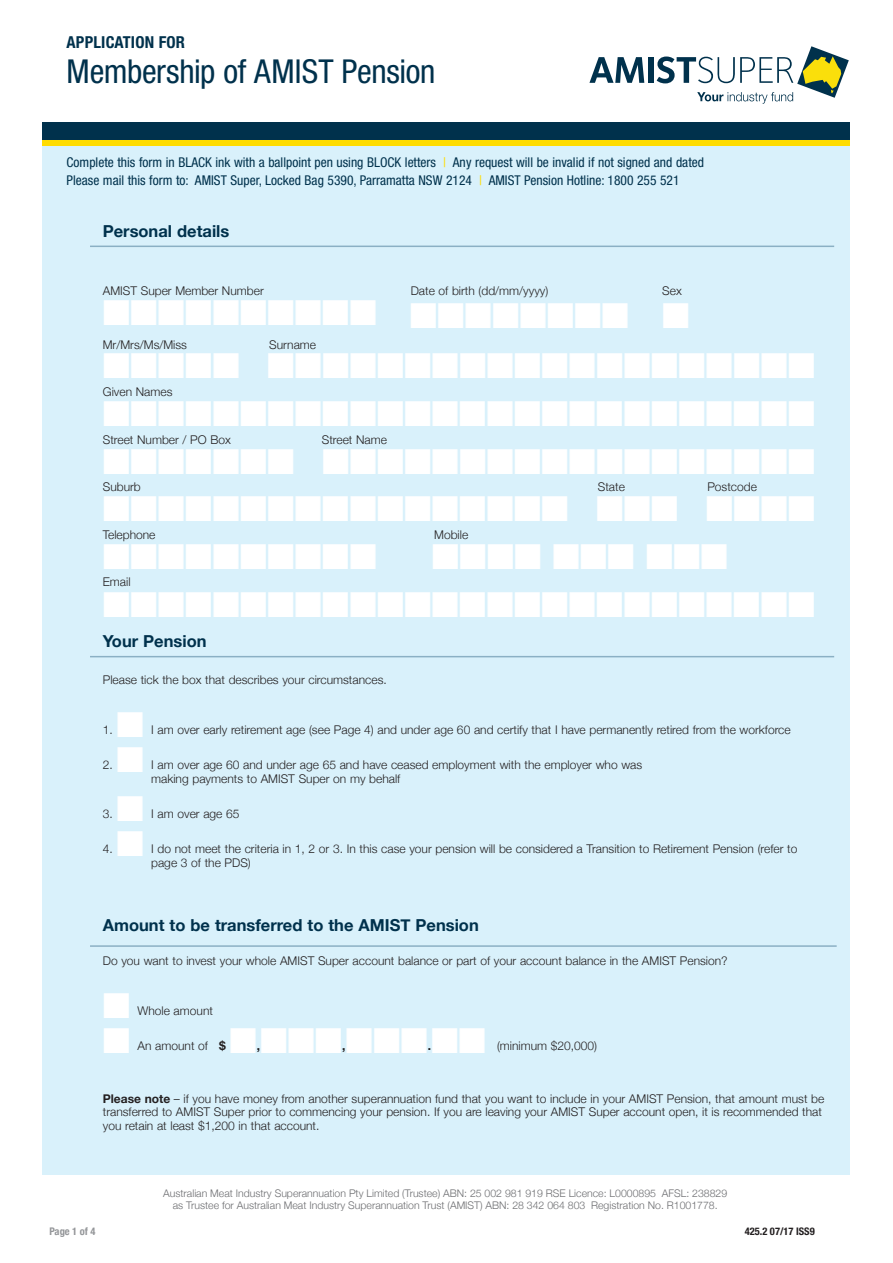
<style>
.page{position:relative;width:893px;height:1263px;background:#fff}
.page>*{position:absolute;margin:0;border:0;box-sizing:border-box;transform-origin:0 0}
.FORM_Field_Hd_3{font:36px "Zapf Dingbats ITC";color:#fff}
.t1{font:condensed 33px "Helvetica Neue LT Std";letter-spacing:-.01em;color:#00314c}
.FORM_Field_Hd_2_1{font:700 16.5px "Helvetica Neue";color:#00314c}
.AMIS_form_Instructio{font:700 condensed 16.5px "Helvetica Neue LT Std";letter-spacing:.01em;color:#00314c}
.t2{font:condensed 13.5px "Helvetica Neue LT Std";color:#00314c}
.FORM_Field_Hd_3-2{font:300 12px/13.5px "Helvetica Neue";color:#231f20}
.FORM_Field_Hd_3-3{font:700 12px "Helvetica Neue";color:#231f20}
.t3{font:300 10.5px/12px "Helvetica Neue";color:#6c6d70;text-align:center}
.AMIS_form_ID{font:700 condensed 10.5px "Helvetica Neue LT Std";color:#231f20}
.AMIS_form_ID-2{font:700 condensed 10.5px "Helvetica Neue";color:#939598}
.s1{color:#ffdc01}
.s2{color:#fff}
.s3{font-weight:700}
</style>
<div class="page">
<div style="left:43px;top:137px;width:807px;height:1037px;background:#d9f1fb"></div>
<svg style="left:43px;top:139px;width:807px;height:6px;background:#d4bf0d"></svg>
<div style="left:43px;top:122px;width:807px;height:17px;background:#00314c"></div>
<hr style="left:90px;top:656px;width:744px;height:1px;background:#8bb0c4">
<hr style="left:90px;top:246px;width:744px;height:1px;background:#8bb0c4">
<hr style="left:90px;top:945px;width:747px;height:2px;background:#8bb0c4">
<svg style="left:589px;top:57px;width:55px;height:26px"></svg>
<div style="left:648px;top:57px;width:6px;height:26px;background:#00314c"></div>
<svg style="left:657px;top:46px;width:192px;height:58px"></svg>
<p class="AMIS_form_Instructio" style="left:67px;top:32px;width:120px">APPLICATION FOR</p>
<p class="t1" style="left:67px;top:52px;width:370px">Membership of AMIST Pension</p>
<p class="t2" style="left:67px;top:155px;width:639px">Complete this form in BLACK ink with a ballpoint pen using BLOCK letters <span class="s1">|</span> Any request will be invalid if not signed and dated</p>
<p class="t2" style="left:67px;top:173px;width:614px">Please mail this form to: AMIST Super, Locked Bag 5390, Parramatta NSW 2124 <span class="s1">|</span> AMIST Pension Hotline: 1800 255 521</p>
<p class="FORM_Field_Hd_2_1" style="left:103px;top:218px;width:128px">Personal details</p>
<p class="FORM_Field_Hd_3-2" style="left:103px;top:283px;width:162px">AMIST Super Member Number</p>
<p class="FORM_Field_Hd_3-2" style="left:411px;top:283px;width:139px">Date of birth (dd/mm/yyyy)</p>
<p class="FORM_Field_Hd_3-2" style="left:662px;top:283px;width:21px">Sex</p>
<p class="FORM_Field_Hd_3" style="left:103px;top:296px;width:588px">■■■■■■■■■■ ■■■■■■■■ ■</p>
<p class="FORM_Field_Hd_3-2" style="left:103px;top:337px;width:86px">Mr/Mrs/Ms/Miss</p>
<p class="FORM_Field_Hd_3-2" style="left:269px;top:337px;width:48px">Surname</p>
<p class="FORM_Field_Hd_3" style="left:103px;top:349px;width:714px">■■■■■ ■■■■■■■■■■■■■■■■■■■■</p>
<p class="FORM_Field_Hd_3-2" style="left:103px;top:384px;width:71px">Given Names</p>
<p class="FORM_Field_Hd_3" style="left:103px;top:397px;width:714px">■■■■■■■■■■■■■■■■■■■■■■■■■■</p>
<p class="FORM_Field_Hd_3-2" style="left:103px;top:432px;width:130px">Street Number / PO Box</p>
<p class="FORM_Field_Hd_3-2" style="left:322px;top:432px;width:67px">Street Name</p>
<p class="FORM_Field_Hd_3" style="left:103px;top:444px;width:714px">■■■■■■■ ■■■■■■■■■■■■■■■■■■</p>
<p class="FORM_Field_Hd_3-2" style="left:103px;top:479px;width:40px">Suburb</p>
<p class="FORM_Field_Hd_3-2" style="left:598px;top:479px;width:29px">State</p>
<p class="FORM_Field_Hd_3-2" style="left:707px;top:479px;width:51px">Postcode</p>
<p class="FORM_Field_Hd_3" style="left:103px;top:492px;width:714px">■■■■■■■■■■■■■■■■■ ■■■ ■■■■</p>
<p class="FORM_Field_Hd_3-2" style="left:103px;top:527px;width:54px">Telephone</p>
<p class="FORM_Field_Hd_3-2" style="left:434px;top:527px;width:36px">Mobile</p>
<p class="FORM_Field_Hd_3" style="left:103px;top:539px;width:275px">■■■■■■■■■■</p>
<p class="FORM_Field_Hd_3" style="left:432px;top:539px;width:298px">■■■■ ■■■ ■■■</p>
<p class="FORM_Field_Hd_3-2" style="left:103px;top:575px;width:29px">Email</p>
<p class="FORM_Field_Hd_3" style="left:103px;top:588px;width:714px">■■■■■■■■■■■■■■■■■■■■■■■■■■</p>
<p class="FORM_Field_Hd_2_1" style="left:103px;top:628px;width:105px">Your Pension</p>
<p class="FORM_Field_Hd_3-2" style="left:103px;top:672px;width:285px">Please tick the box that describes your circumstances.</p>
<p class="FORM_Field_Hd_3-2" style="left:103px;top:722px;width:689px">1. <span class="s2">■</span> I am over early retirement age (see Page 4) and under age 60 and certify that I have permanently retired from the workforce</p>
<p class="FORM_Field_Hd_3-2" style="left:151px;top:757px;width:493px;text-indent:-48px">2. <span class="s2">■</span> I am over age 60 and under age 65 and have ceased employment with the employer who was making payments to AMIST Super on my behalf</p>
<p class="FORM_Field_Hd_3-2" style="left:103px;top:806px;width:138px">3. <span class="s2">■</span> I am over age 65</p>
<p class="FORM_Field_Hd_3-2" style="left:151px;top:841px;width:648px;text-indent:-48px">4. <span class="s2">■</span> I do not meet the criteria in 1, 2 or 3. In this case your pension will be considered a Transition to Retirement Pension (refer to page 3 of the PDS)</p>
<p class="FORM_Field_Hd_2_1" style="left:103px;top:912px;width:378px">Amount to be transferred to the AMIST Pension</p>
<p class="FORM_Field_Hd_3-2" style="left:103px;top:953px;width:626px">Do you want to invest your whole AMIST Super account balance or part of your account balance in the AMIST Pension?</p>
<p class="FORM_Field_Hd_3-2" style="left:103px;top:1003px;width:112px"><span class="s2">■</span> Whole amount</p>
<p class="FORM_Field_Hd_3-2" style="left:103px;top:1038px;width:244px"><span class="s2">■</span> An amount of <span class="s3">$</span> <span class="s2">■</span><span class="s3">,</span><span class="s2">■■■</span><span class="s3">,</span></p>
<p class="FORM_Field_Hd_3" style="left:346px;top:1024px;width:142px">■■■■■</p>
<p class="FORM_Field_Hd_3-3" style="left:428px;top:1036px;width:5px">.</p>
<p class="FORM_Field_Hd_3-2" style="left:497px;top:1038px;width:102px">(minimum $20,000)</p>
<p class="FORM_Field_Hd_3-2" style="left:103px;top:1090px;width:723px"><span class="s3">Please note</span> – if you have money from another superannuation fund that you want to include in your AMIST Pension, that amount must be transferred to AMIST Super prior to commencing your pension. If you are leaving your AMIST Super account open, it is recommended that you retain at least $1,200 in that account.</p>
<p class="t3" style="left:163px;top:1186px;width:565px">Australian Meat Industry Superannuation Pty Limited (Trustee) ABN: 25 002 981 919 RSE Licence: L0000895 AFSL: 238829 as Trustee for Australian Meat Industry Superannuation Trust (AMIST) ABN: 28 342 064 803 Registration No. R1001778.</p>
<p class="AMIS_form_ID-2" style="left:49px;top:1223px;width:48px">Page 1 of 4</p>
<p class="AMIS_form_ID" style="left:745px;top:1225px;width:72px">425.2 07/17 ISS9</p>
</div>
